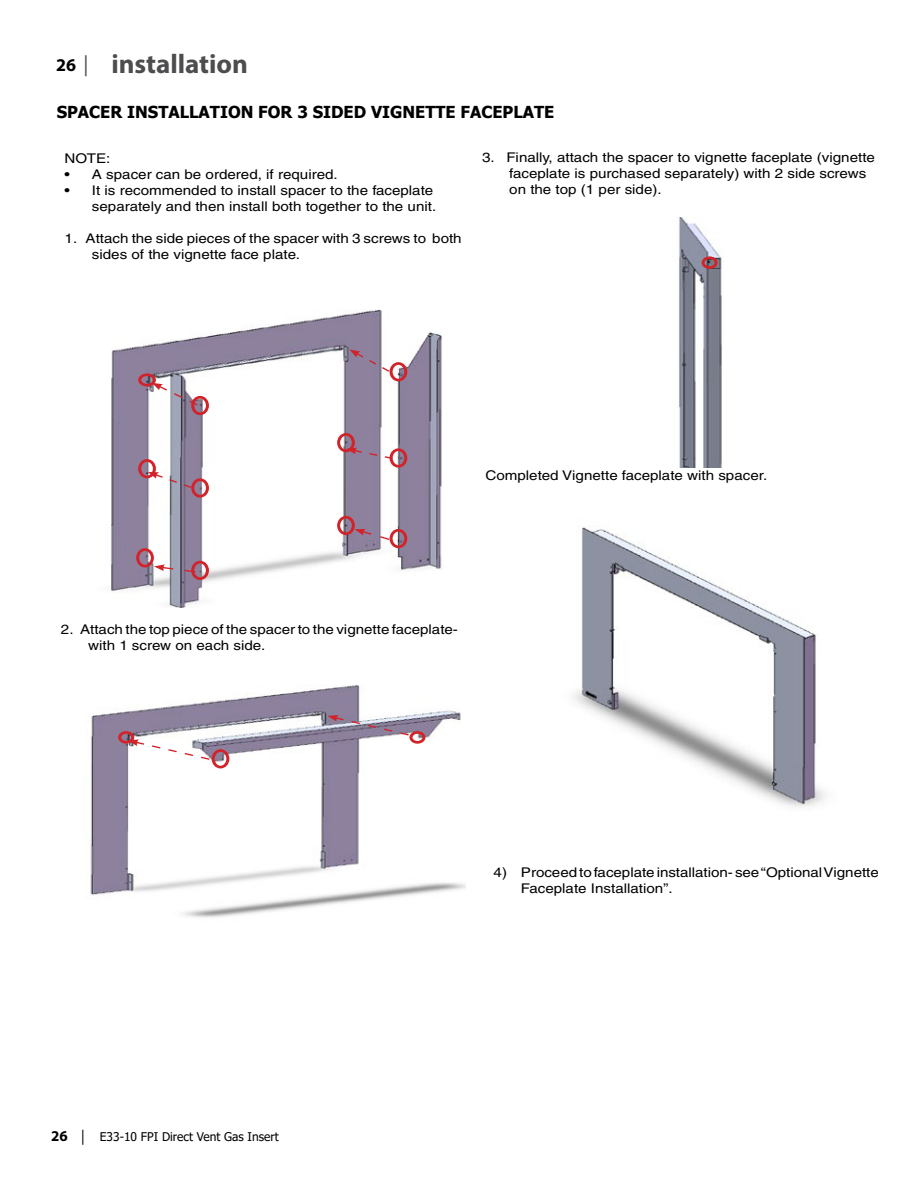
<style>
.page{position:relative;width:918px;height:1188px;background:#fff}
.page>*{position:absolute;margin:0;border:0;box-sizing:border-box;transform-origin:0 0}
.t1{font:700 27px "Myriad Pro";color:#4d4d4f}
.t2{font:700 16.5px "Tahoma";color:#000}
.t3{font:13.35px/16px "Helvetica";color:#000;scale:1.13 1}
.t4{font:12px "Tahoma";color:#000}
.s1{font-size:18px;color:#000}
.s2{font-weight:400;font-size:21px}
.s3{font-family:"Myriad Pro";font-weight:700;font-size:15px}
.s4{font-family:"Myriad Pro";font-size:15px}
</style>
<div class="page">
<img style="left:111px;top:310px;width:331px;height:298px">
<div style="left:390px;top:362px;width:17px;height:19px;border:3px solid #d2232a;border-radius:50%"></div>
<div style="left:191px;top:396px;width:18px;height:19px;border:3px solid #d2232a;border-radius:50%"></div>
<div style="left:191px;top:478px;width:18px;height:20px;border:3px solid #d2232a;border-radius:50%"></div>
<div style="left:191px;top:561px;width:18px;height:19px;border:3px solid #d2232a;border-radius:50%"></div>
<div style="left:390px;top:529px;width:17px;height:19px;border:3px solid #d2232a;border-radius:50%"></div>
<div style="left:390px;top:448px;width:17px;height:20px;border:3px solid #d2232a;border-radius:50%"></div>
<div style="left:136px;top:548px;width:18px;height:20px;border:3px solid #d2232a;border-radius:50%"></div>
<div style="left:138px;top:459px;width:18px;height:19px;border:3px solid #d2232a;border-radius:50%"></div>
<div style="left:138px;top:373px;width:18px;height:14px;border:3px solid #d2232a;border-radius:50%"></div>
<div style="left:337px;top:433px;width:18px;height:19px;border:3px solid #d2232a;border-radius:50%"></div>
<div style="left:337px;top:516px;width:18px;height:19px;border:3px solid #d2232a;border-radius:50%"></div>
<svg style="left:154px;top:564px;width:43px;height:9px"></svg>
<svg style="left:354px;top:529px;width:37px;height:12px"></svg>
<svg style="left:148px;top:472px;width:45px;height:17px"></svg>
<svg style="left:152px;top:383px;width:47px;height:24px"></svg>
<svg style="left:346px;top:448px;width:48px;height:12px"></svg>
<svg style="left:349px;top:349px;width:42px;height:24px"></svg>
<img style="left:90px;top:685px;width:375px;height:233px">
<div style="left:212px;top:749px;width:17px;height:20px;border:3px solid #d2232a;border-radius:50%"></div>
<div style="left:118px;top:731px;width:16px;height:13px;border:3px solid #d2232a;border-radius:50%"></div>
<svg style="left:327px;top:715px;width:83px;height:22px;background:#a294a8"></svg>
<svg style="left:128px;top:739px;width:83px;height:22px"></svg>
<div style="left:410px;top:731px;width:15px;height:13px;border:3px solid #d2232a;border-radius:50%"></div>
<img style="left:679px;top:218px;width:43px;height:250px">
<div style="left:702px;top:256px;width:16px;height:13px;border:3px solid #d2232a;border-radius:50%"></div>
<img style="left:573px;top:527px;width:253px;height:281px">
<h1 class="t1" style="left:56px;top:46px;width:193px"><span class="s1">26</span> <span class="s2">|</span> installation</h1>
<p class="t2" style="left:57px;top:101px;width:499px">SPACER INSTALLATION FOR 3 SIDED VIGNETTE FACEPLATE</p>
<p class="t3" style="left:65px;top:150px;width:42px">NOTE:</p>
<p class="t3" style="left:65px;top:166px;width:243px">• A spacer can be ordered, if required.</p>
<p class="t3" style="left:65px;top:182px;width:330px;text-align:right">• It is recommended to install spacer to the faceplate separately and then install both together to the unit.</p>
<p class="t3" style="left:92px;top:230px;width:329px;text-indent:-27px">1. Attach the side pieces of the spacer with 3 screws to both sides of the vignette face plate.</p>
<p class="t3" style="left:509px;top:149px;width:325px;text-indent:-27px">3. Finally, attach the spacer to vignette faceplate (vignette faceplate is purchased separately) with 2 side screws on the top (1 per side).</p>
<p class="t3" style="left:485px;top:467px;width:251px">Completed Vignette faceplate with spacer.</p>
<p class="t3" style="left:88px;top:621px;width:329px;text-indent:-27px">2. Attach the top piece of the spacer to the vignette faceplate&shy;with 1 screw on each side.</p>
<p class="t3" style="left:521px;top:864px;width:318px;text-indent:-27px">4) Proceed to faceplate installation- see “Optional Vignette<br>Faceplate Installation”.</p>
<p class="t4" style="left:51px;top:1129px;width:229px"><span class="s3">26</span> <span class="s4">|</span> E33-10 FPI Direct Vent Gas Insert</p>
</div>
